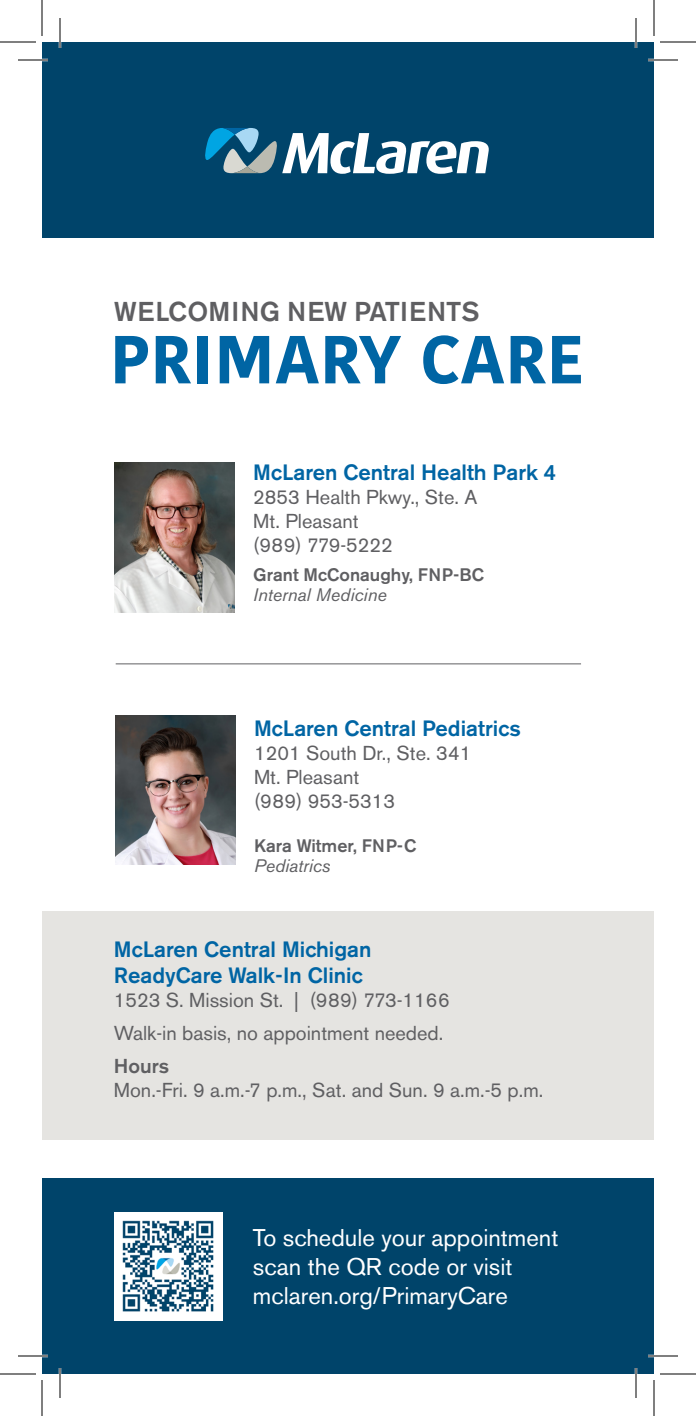
<style>
.page{position:relative;width:696px;height:1416px;background:#fff}
.page>*{position:absolute;margin:0;border:0;box-sizing:border-box;transform-origin:0 0}
.t1{font:700 67.6px "Kohinoor Devanagari";color:#0065a4}
.t2{font:500 27px "Akzidenz Grotesk BE";color:#5f5f62}
.t3{font:24px/28.8px "Akzidenz Grotesk BE";color:#fff}
.t4{font:500 22px "Akzidenz Grotesk BE";color:#0065a4}
.t5{font:20px "Akzidenz Grotesk BE";color:#5f5f62}
.t6{font:500 20px "Akzidenz Grotesk BE";color:#5f5f62}
.t7{font:500 18px "Akzidenz Grotesk BE";color:#5f5f62}
.t8{font:italic 18px "Akzidenz Grotesk BE";color:#5f5f62}
</style>
<div class="page">
<img style="left:116px;top:715px;width:120px;height:150px">
<hr style="left:116px;top:663px;width:465px;height:1px;background:#5f5f62">
<div style="left:42px;top:911px;width:612px;height:229px;background:#e5e4e1"></div>
<div style="left:42px;top:42px;width:612px;height:195px;background:#00446a"></div>
<svg style="left:205px;top:128px;width:284px;height:46px"></svg>
<div style="left:42px;top:1179px;width:612px;height:195px;background:#00446a"></div>
<img style="left:114px;top:463px;width:121px;height:149px">
<img style="left:114px;top:1212px;width:108px;height:108px">
<hr style="left:18px;top:59px;width:30px;height:2px;background:#fff">
<hr style="left:648px;top:59px;width:30px;height:2px;background:#fff">
<hr style="left:18px;top:1355px;width:30px;height:2px;background:#fff">
<hr style="left:648px;top:1355px;width:30px;height:2px;background:#fff">
<hr style="left:59px;top:18px;width:2px;height:30px;background:#fff">
<hr style="left:59px;top:1368px;width:2px;height:30px;background:#fff">
<hr style="left:635px;top:18px;width:2px;height:30px;background:#fff">
<hr style="left:635px;top:1368px;width:2px;height:30px;background:#fff">
<hr style="left:18px;top:60px;width:30px;height:1px;background:#000">
<hr style="left:648px;top:60px;width:30px;height:1px;background:#000">
<hr style="left:18px;top:1356px;width:30px;height:1px;background:#000">
<hr style="left:648px;top:1356px;width:30px;height:1px;background:#000">
<hr style="left:60px;top:18px;width:1px;height:30px;background:#000">
<hr style="left:60px;top:1368px;width:1px;height:30px;background:#000">
<hr style="left:636px;top:18px;width:1px;height:30px;background:#000">
<hr style="left:636px;top:1368px;width:1px;height:30px;background:#000">
<hr style="left:0;top:42px;width:36px;height:1px;background:#000">
<hr style="left:660px;top:42px;width:36px;height:1px;background:#000">
<hr style="left:0;top:1374px;width:36px;height:1px;background:#000">
<hr style="left:660px;top:1374px;width:36px;height:1px;background:#000">
<hr style="left:42px;top:0;width:1px;height:36px;background:#000">
<hr style="left:42px;top:1380px;width:1px;height:36px;background:#000">
<hr style="left:654px;top:0;width:1px;height:36px;background:#000">
<hr style="left:654px;top:1380px;width:1px;height:36px;background:#000">
<p class="t2" style="left:114px;top:295px;width:367px">WELCOMING NEW PATIENTS</p>
<p class="t1" style="left:110px;top:299px;width:476px">PRIMARY CARE</p>
<p class="t4" style="left:253px;top:459px;width:304px">McLaren Central Health Park 4</p>
<p class="t5" style="left:253px;top:485px;width:226px">2853 Health Pkwy., Ste. A</p>
<p class="t5" style="left:253px;top:509px;width:107px">Mt. Pleasant</p>
<p class="t5" style="left:253px;top:533px;width:141px">(989) 779-5222</p>
<p class="t7" style="left:253px;top:564px;width:232px">Grant McConaughy, FNP-BC</p>
<p class="t8" style="left:253px;top:584px;width:135px">Internal Medicine</p>
<p class="t4" style="left:254px;top:715px;width:268px">McLaren Central Pediatrics</p>
<p class="t5" style="left:254px;top:742px;width:219px">1201 South Dr., Ste. 341</p>
<p class="t5" style="left:254px;top:766px;width:107px">Mt. Pleasant</p>
<p class="t5" style="left:254px;top:790px;width:143px">(989) 953-5313</p>
<p class="t7" style="left:254px;top:835px;width:164px">Kara Witmer, FNP-C</p>
<p class="t8" style="left:254px;top:855px;width:78px">Pediatrics</p>
<p class="t4" style="left:114px;top:935px;width:259px">McLaren Central Michigan</p>
<p class="t4" style="left:114px;top:962px;width:250px">ReadyCare Walk-In Clinic</p>
<p class="t5" style="left:114px;top:988px;width:337px">1523 S. Mission St. | (989) 773-1166</p>
<p class="t5" style="left:114px;top:1021px;width:331px">Walk-in basis, no appointment needed.</p>
<p class="t6" style="left:114px;top:1054px;width:57px">Hours</p>
<p class="t5" style="left:114px;top:1078px;width:431px">Mon.-Fri. 9 a.m.-7 p.m., Sat. and Sun. 9 a.m.-5 p.m.</p>
<p class="t3" style="left:253px;top:1223px;width:307px">To schedule your appointment scan the QR code or visit</p>
<p class="t3" style="left:253px;top:1281px;width:257px">mclaren.org/PrimaryCare</p>
</div>
